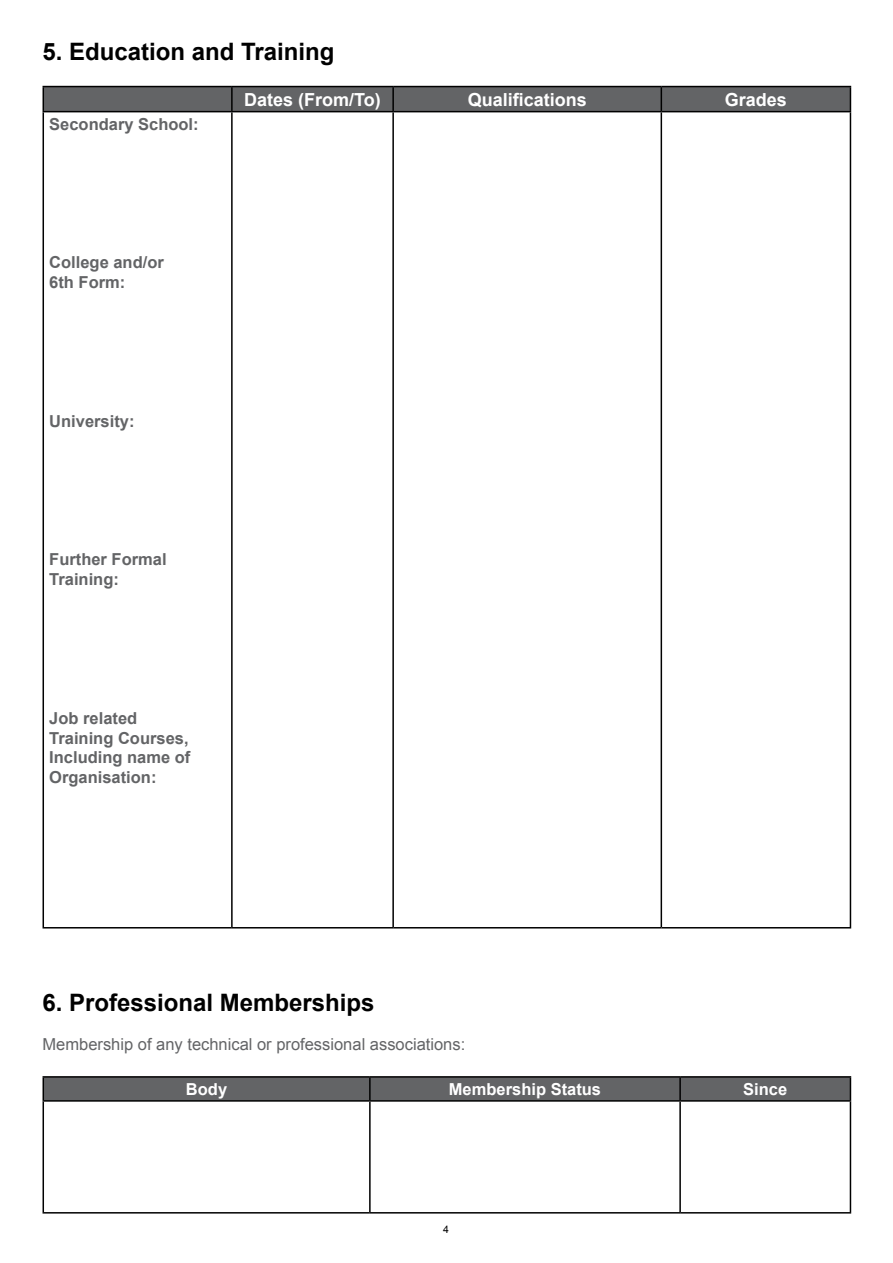
<style>
.page{position:relative;width:893px;height:1263px;background:#fff}
.page>*{position:absolute;margin:0;border:0;box-sizing:border-box;transform-origin:0 0}
.t1{font:700 24px "Arial";color:#000}
.t2{font:700 18px "Arial";color:#fff}
.t3{font:700 16.5px/19.8px "Arial";color:#636466}
.t4{font:16.5px "Arial";color:#636466}
.t5{font:700 16.5px "Arial";color:#fff}
.t6{font:10.5px "Arial";color:#000}
</style>
<div class="page">
<hr style="left:43px;top:86px;width:189px;height:1px;background:#000">
<hr style="left:232px;top:86px;width:161px;height:1px;background:#000">
<hr style="left:393px;top:86px;width:268px;height:1px;background:#000">
<hr style="left:661px;top:86px;width:190px;height:1px;background:#000">
<svg style="left:43px;top:87px;width:808px;height:24px;background:#606163"></svg>
<hr style="left:43px;top:111px;width:189px;height:1px;background:#000">
<hr style="left:43px;top:112px;width:1px;height:815px;background:#000">
<hr style="left:232px;top:111px;width:161px;height:1px;background:#000">
<hr style="left:231px;top:112px;width:2px;height:815px;background:#000">
<hr style="left:393px;top:111px;width:268px;height:1px;background:#000">
<hr style="left:392px;top:112px;width:2px;height:815px;background:#000">
<hr style="left:661px;top:111px;width:190px;height:1px;background:#000">
<hr style="left:661px;top:112px;width:1px;height:815px;background:#000">
<hr style="left:850px;top:112px;width:1px;height:815px;background:#000">
<hr style="left:43px;top:927px;width:189px;height:1px;background:#000">
<hr style="left:232px;top:927px;width:161px;height:1px;background:#000">
<hr style="left:393px;top:927px;width:268px;height:1px;background:#000">
<hr style="left:661px;top:927px;width:190px;height:1px;background:#000">
<hr style="left:43px;top:1076px;width:327px;height:2px;background:#000">
<hr style="left:370px;top:1076px;width:310px;height:2px;background:#000">
<hr style="left:680px;top:1076px;width:171px;height:2px;background:#000">
<div style="left:43px;top:1077px;width:808px;height:23px;background:#636466"></div>
<hr style="left:43px;top:1100px;width:327px;height:2px;background:#000">
<hr style="left:43px;top:1102px;width:1px;height:110px;background:#000">
<hr style="left:370px;top:1100px;width:310px;height:2px;background:#000">
<hr style="left:369px;top:1102px;width:2px;height:110px;background:#000">
<hr style="left:680px;top:1100px;width:171px;height:2px;background:#000">
<hr style="left:679px;top:1102px;width:2px;height:110px;background:#000">
<hr style="left:850px;top:1102px;width:1px;height:110px;background:#000">
<hr style="left:43px;top:1212px;width:327px;height:1px;background:#000">
<hr style="left:370px;top:1212px;width:310px;height:1px;background:#000">
<hr style="left:680px;top:1212px;width:171px;height:1px;background:#000">
<h1 class="t1" style="left:43px;top:36px;width:294px">5. Education and Training</h1>
<p class="t2" style="left:244px;top:87px;width:138px">Dates (From/To)</p>
<p class="t2" style="left:468px;top:87px;width:121px">Qualifications</p>
<p class="t2" style="left:725px;top:87px;width:64px">Grades</p>
<p class="t3" style="left:49px;top:114px;width:151px">Secondary School:</p>
<p class="t3" style="left:49px;top:253px;width:116px">College and/or<br>6th Form:</p>
<p class="t3" style="left:49px;top:411px;width:87px">University:</p>
<p class="t3" style="left:49px;top:550px;width:119px">Further Formal<br>Training:</p>
<p class="t3" style="left:49px;top:708px;width:143px">Job related<br>Training Courses,<br>Including name of<br>Organisation:</p>
<h1 class="t1" style="left:43px;top:986px;width:334px">6. Professional Memberships</h1>
<p class="t4" style="left:43px;top:1034px;width:424px">Membership of any technical or professional associations:</p>
<p class="t5" style="left:186px;top:1078px;width:43px">Body</p>
<p class="t5" style="left:449px;top:1078px;width:154px">Membership Status</p>
<p class="t5" style="left:743px;top:1078px;width:46px">Since</p>
<p class="t6" style="left:443px;top:1223px;width:7px">4</p>
</div>
